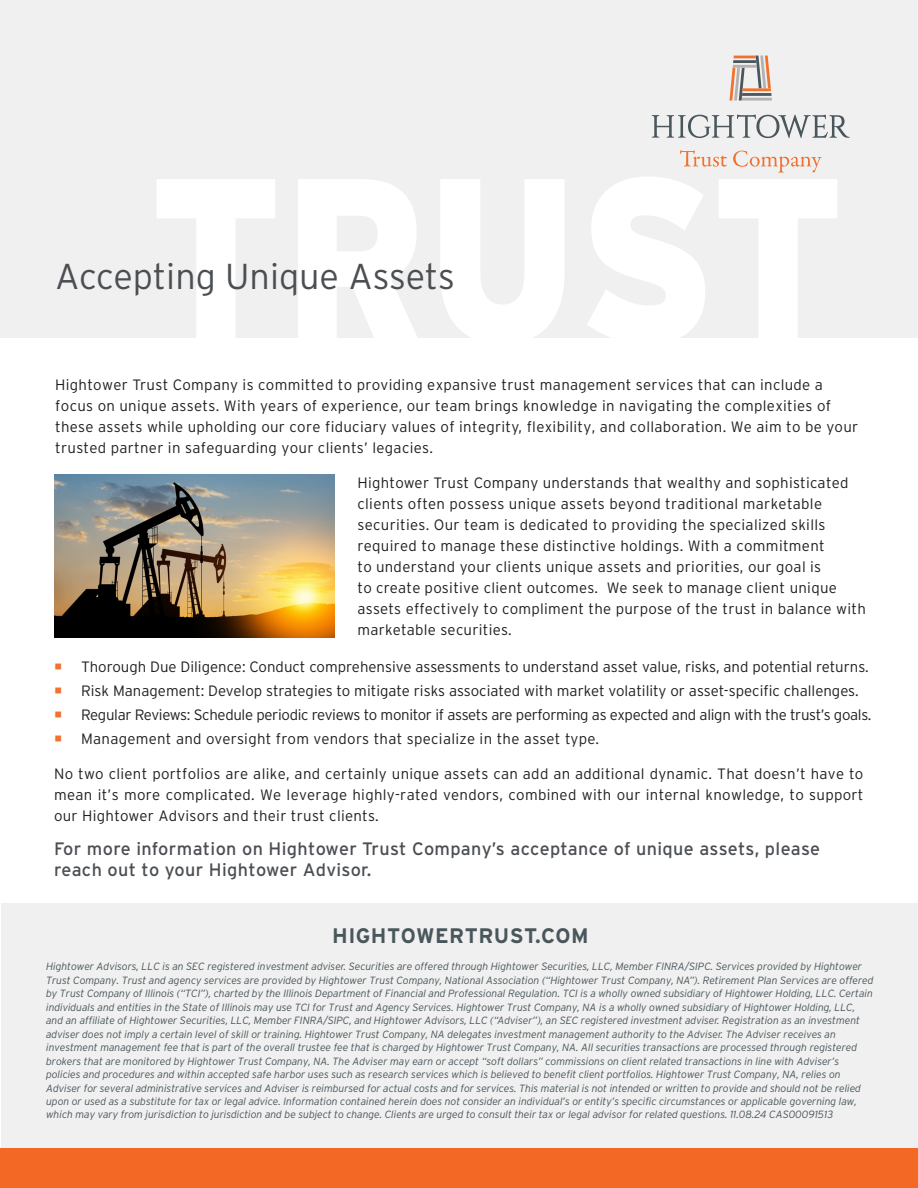
<style>
.page{position:relative;width:918px;height:1188px;background:#fff}
.page>*{position:absolute;margin:0;border:0;box-sizing:border-box;transform-origin:0 0}
.t1{font:300 36px "Interstate";color:#4b4f54}
.t2{font:700 21px "Interstate";letter-spacing:.02em;color:#49575c}
.t3{font:18px/21px "Interstate";letter-spacing:.02em;color:#4b4f54}
.t4{font:300 15px/21px "Interstate";letter-spacing:.02em;color:#231f20}
.t5{font:300 15px "Interstate";color:#231f20}
.t6{font:300 15px "Interstate";letter-spacing:-.02em;color:#231f20}
.t7{font:italic 300 10.5px/13.5px "Interstate";letter-spacing:-.01em;color:#49575c}
</style>
<div class="page">
<div style="left:0;top:0;width:918px;height:338px;background:#f1f0f0"></div>
<div style="left:1px;top:903px;width:917px;height:245px;background:#f1f0f0"></div>
<svg style="left:157px;top:177px;width:680px;height:161px;fill:#fff"></svg>
<svg style="left:756px;top:56px;width:15px;height:32px"></svg>
<hr style="left:742px;top:98px;width:30px;height:3px;background:#b5b1b1">
<svg style="left:729px;top:68px;width:16px;height:33px"></svg>
<hr style="left:742px;top:88px;width:29px;height:3px;background:#f0722e">
<hr style="left:742px;top:93px;width:30px;height:3px;background:#49575c">
<hr style="left:733px;top:65px;width:24px;height:3px;background:#b5b1b1">
<hr style="left:734px;top:56px;width:22px;height:2px;background:#f0722e">
<hr style="left:733px;top:60px;width:23px;height:3px;background:#49575c">
<svg style="left:652px;top:114px;width:198px;height:24px"></svg>
<svg style="left:680px;top:150px;width:47px;height:17px"></svg>
<svg style="left:733px;top:151px;width:89px;height:22px"></svg>
<div style="left:0;top:1148px;width:918px;height:40px;background:#f36824"></div>
<img style="left:54px;top:475px;width:281px;height:162px">
<p class="t1" style="left:55px;top:256px;width:401px">Accepting Unique Assets</p>
<p class="t4" style="left:55px;top:374px;width:805px">Hightower Trust Company is committed to providing expansive trust management services that can include a focus on unique assets. With years of experience, our team brings knowledge in navigating the complexities of these assets while upholding our core fiduciary values of integrity, flexibility, and collaboration. We aim to be your trusted partner in safeguarding your clients’ legacies.</p>
<p class="t4" style="left:357px;top:472px;width:510px">Hightower Trust Company understands that wealthy and sophisticated clients often possess unique assets beyond traditional marketable securities. Our team is dedicated to providing the specialized skills required to manage these distinctive holdings. With a commitment<br>to understand your clients unique assets and priorities, our goal is<br>to create positive client outcomes. We seek to manage client unique assets effectively to compliment the purpose of the trust in balance with marketable securities.</p>
<p class="t5" style="left:81px;top:659px;width:789px">Thorough Due Diligence: Conduct comprehensive assessments to understand asset value, risks, and potential returns.</p>
<p class="t5" style="left:81px;top:683px;width:779px">Risk Management: Develop strategies to mitigate risks associated with market volatility or asset-specific challenges.</p>
<p class="t6" style="left:81px;top:707px;width:792px">Regular Reviews: Schedule periodic reviews to monitor if assets are performing as expected and align with the trust’s goals.</p>
<p class="t4" style="left:81px;top:728px;width:520px">Management and oversight from vendors that specialize in the asset type.</p>
<p class="t4" style="left:54px;top:763px;width:811px;text-align:justify">No two client portfolios are alike, and certainly unique assets can add an additional dynamic. That doesn’t have to mean it’s more complicated. We leverage highly-rated vendors, combined with our internal knowledge, to support our Hightower Advisors and their trust clients.</p>
<p class="t3" style="left:54px;top:838px;width:768px">For more information on Hightower Trust Company’s acceptance of unique assets, please reach out to your Hightower Advisor.</p>
<p class="t2" style="left:332px;top:924px;width:258px">HIGHTOWERTRUST.COM</p>
<p class="t7" style="left:46px;top:959px;width:829px">Hightower Advisors, LLC is an SEC registered investment adviser. Securities are offered through Hightower Securities, LLC, Member FINRA/SIPC. Services provided by Hightower Trust Company. Trust and agency services are provided by Hightower Trust Company, National Association (“Hightower Trust Company, NA”). Retirement Plan Services are offered by Trust Company of Illinois (“TCI”), charted by the Illinois Department of Financial and Professional Regulation. TCI is a wholly owned subsidiary of Hightower Holding, LLC. Certain individuals and entities in the State of Illinois may use TCI for Trust and Agency Services. Hightower Trust Company, NA is a wholly owned subsidiary of Hightower Holding, LLC, and an affiliate of Hightower Securities, LLC, Member FINRA/SIPC, and Hightower Advisors, LLC (“Adviser”), an SEC registered investment adviser. Registration as an investment adviser does not imply a certain level of skill or training. Hightower Trust Company, NA delegates investment management authority to the Adviser. The Adviser receives an investment management fee that is part of the overall trustee fee that is charged by Hightower Trust Company, NA. All securities transactions are processed through registered brokers that are monitored by Hightower Trust Company, NA. The Adviser may earn or accept “soft dollars” commissions on client related transactions in line with Adviser’s policies and procedures and within accepted safe harbor uses such as research services which is believed to benefit client portfolios. Hightower Trust Company, NA, relies on Adviser for several administrative services and Adviser is reimbursed for actual costs and for services. This material is not intended or written to provide and should not be relied upon or used as a substitute for tax or legal advice. Information contained herein does not consider an individual’s or entity’s specific circumstances or applicable governing law, which may vary from jurisdiction to jurisdiction and be subject to change. Clients are urged to consult their tax or legal advisor for related questions. 11.08.24 CAS00091513</p>
</div>
